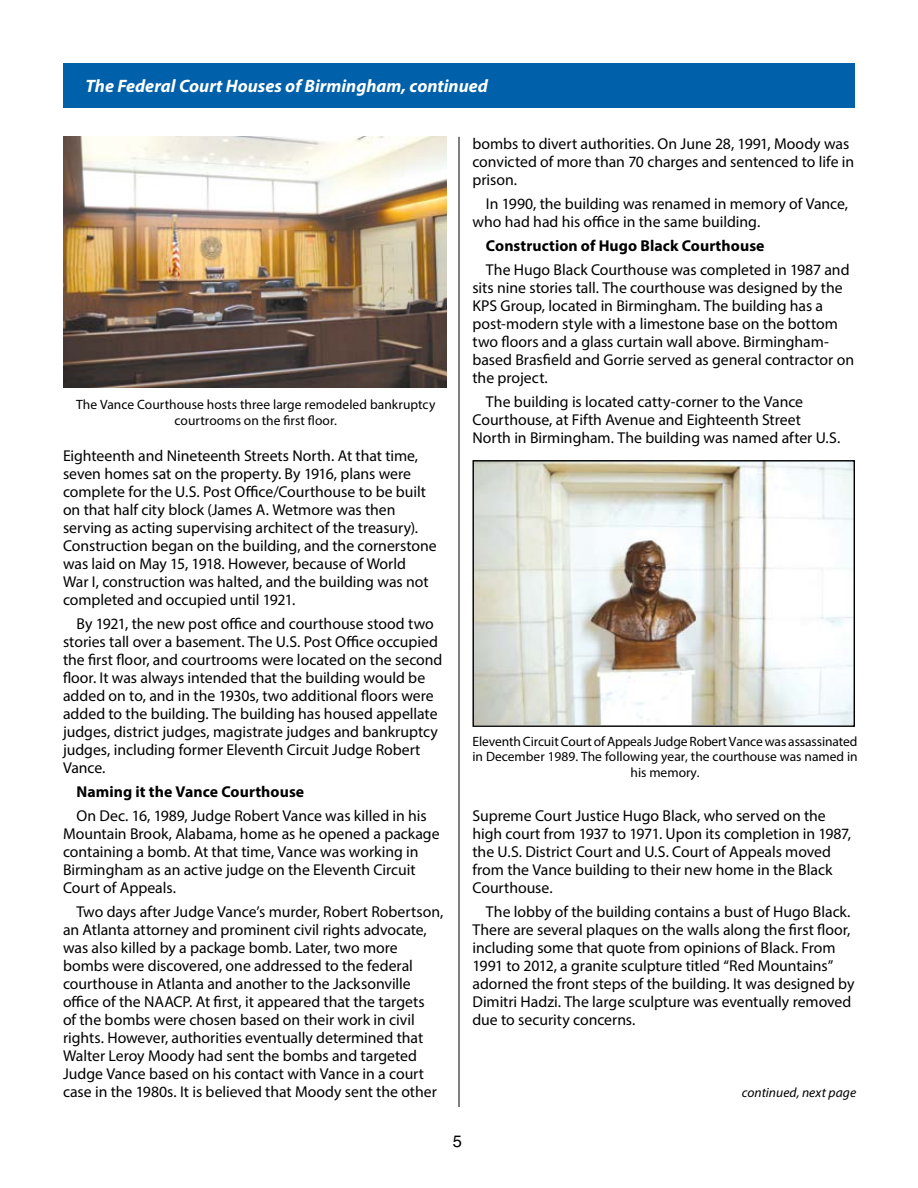
<style>
.page{position:relative;width:918px;height:1188px;background:#fff}
.page>*{position:absolute;margin:0;border:0;box-sizing:border-box;transform-origin:0 0}
.t1{font:italic 700 18px "Myriad Pro";color:#fff}
.t2{font:16.5px "Helvetica";color:#000}
.t3{font:15.75px/18px "Myriad Pro";color:#000}
.t4{font:700 15.75px "Myriad Pro";letter-spacing:.005em;color:#000}
.t5{font:13.5px/15.8px "Myriad Pro";color:#000;text-align:center}
.t6{font:italic 13.5px "Myriad Pro";letter-spacing:.005em;color:#000}
</style>
<div class="page">
<hr style="left:459px;top:137px;width:1px;height:970px;background:#000">
<div style="left:63px;top:63px;width:792px;height:45px;background:#0061aa"></div>
<img style="left:63px;top:137px;width:384px;height:250px">
<img style="left:475px;top:462px;width:378px;height:263px">
<div style="left:473px;top:460px;width:382px;height:267px;border:1px solid #000"></div>
<p class="t1" style="left:86px;top:74px;width:404px">The Federal Court Houses of Birmingham, continued</p>
<p class="t5" style="left:76px;top:397px;width:361px">The Vance Courthouse hosts three large remodeled bankruptcy courtrooms on the first floor.</p>
<p class="t3" style="left:63px;top:446px;width:375px">Eighteenth and Nineteenth Streets North. At that time, seven homes sat on the property. By 1916, plans were complete for the U.S. Post Office/Courthouse to be built on that half city block (James A. Wetmore was then serving as acting supervising architect of the treasury).<br>Construction began on the building, and the cornerstone was laid on May 15, 1918. However, because of World<br>War I, construction was halted, and the building was not completed and occupied until 1921.</p>
<p class="t3" style="left:63px;top:614px;width:381px;text-indent:13px">By 1921, the new post office and courthouse stood two stories tall over a basement. The U.S. Post Office occupied the first floor, and courtrooms were located on the second floor. It was always intended that the building would be added on to, and in the 1930s, two additional floors were added to the building. The building has housed appellate judges, district judges, magistrate judges and bankruptcy judges, including former Eleventh Circuit Judge Robert Vance.</p>
<p class="t4" style="left:76px;top:781px;width:229px">Naming it the Vance Courthouse</p>
<p class="t3" style="left:63px;top:806px;width:378px;text-indent:13px">On Dec. 16, 1989, Judge Robert Vance was killed in his Mountain Brook, Alabama, home as he opened a package containing a bomb. At that time, Vance was working in Birmingham as an active judge on the Eleventh Circuit Court of Appeals.</p>
<p class="t3" style="left:63px;top:902px;width:382px;text-indent:13px">Two days after Judge Vance’s murder, Robert Robertson, an Atlanta attorney and prominent civil rights advocate, was also killed by a package bomb. Later, two more bombs were discovered, one addressed to the federal courthouse in Atlanta and another to the Jacksonville office of the NAACP. At first, it appeared that the targets<br>of the bombs were chosen based on their work in civil rights. However, authorities eventually determined that Walter Leroy Moody had sent the bombs and targeted Judge Vance based on his contact with Vance in a court case in the 1980s. It is believed that Moody sent the other</p>
<p class="t3" style="left:472px;top:134px;width:383px">bombs to divert authorities. On June 28, 1991, Moody was convicted of more than 70 charges and sentenced to life in prison.</p>
<p class="t3" style="left:472px;top:194px;width:377px;text-indent:13px">In 1990, the building was renamed in memory of Vance, who had had his office in the same building.</p>
<p class="t4" style="left:486px;top:235px;width:280px">Construction of Hugo Black Courthouse</p>
<p class="t3" style="left:472px;top:260px;width:383px;text-indent:13px">The Hugo Black Courthouse was completed in 1987 and sits nine stories tall. The courthouse was designed by the KPS Group, located in Birmingham. The building has a post-modern style with a limestone base on the bottom two floors and a glass curtain wall above. Birmingham&shy;based Brasfield and Gorrie served as general contractor on the project.</p>
<p class="t3" style="left:472px;top:392px;width:369px;text-indent:13px">The building is located catty-corner to the Vance<br>Courthouse, at Fifth Avenue and Eighteenth Street<br>North in Birmingham. The building was named after U.S.</p>
<p class="t5" style="left:472px;top:733px;width:387px">Eleventh Circuit Court of Appeals Judge Robert Vance was assassinated in December 1989. The following year, the courthouse was named in his memory.</p>
<p class="t3" style="left:472px;top:806px;width:380px">Supreme Court Justice Hugo Black, who served on the high court from 1937 to 1971. Upon its completion in 1987, the U.S. District Court and U.S. Court of Appeals moved from the Vance building to their new home in the Black Courthouse.</p>
<p class="t3" style="left:472px;top:902px;width:384px;text-indent:13px">The lobby of the building contains a bust of Hugo Black.<br>There are several plaques on the walls along the first floor, including some that quote from opinions of Black. From 1991 to 2012, a granite sculpture titled “Red Mountains” adorned the front steps of the building. It was designed by Dimitri Hadzi. The large sculpture was eventually removed due to security concerns.</p>
<p class="t6" style="left:742px;top:1084px;width:116px">continued, next page</p>
<p class="t2" style="left:453px;top:1131px;width:11px">5</p>
</div>
